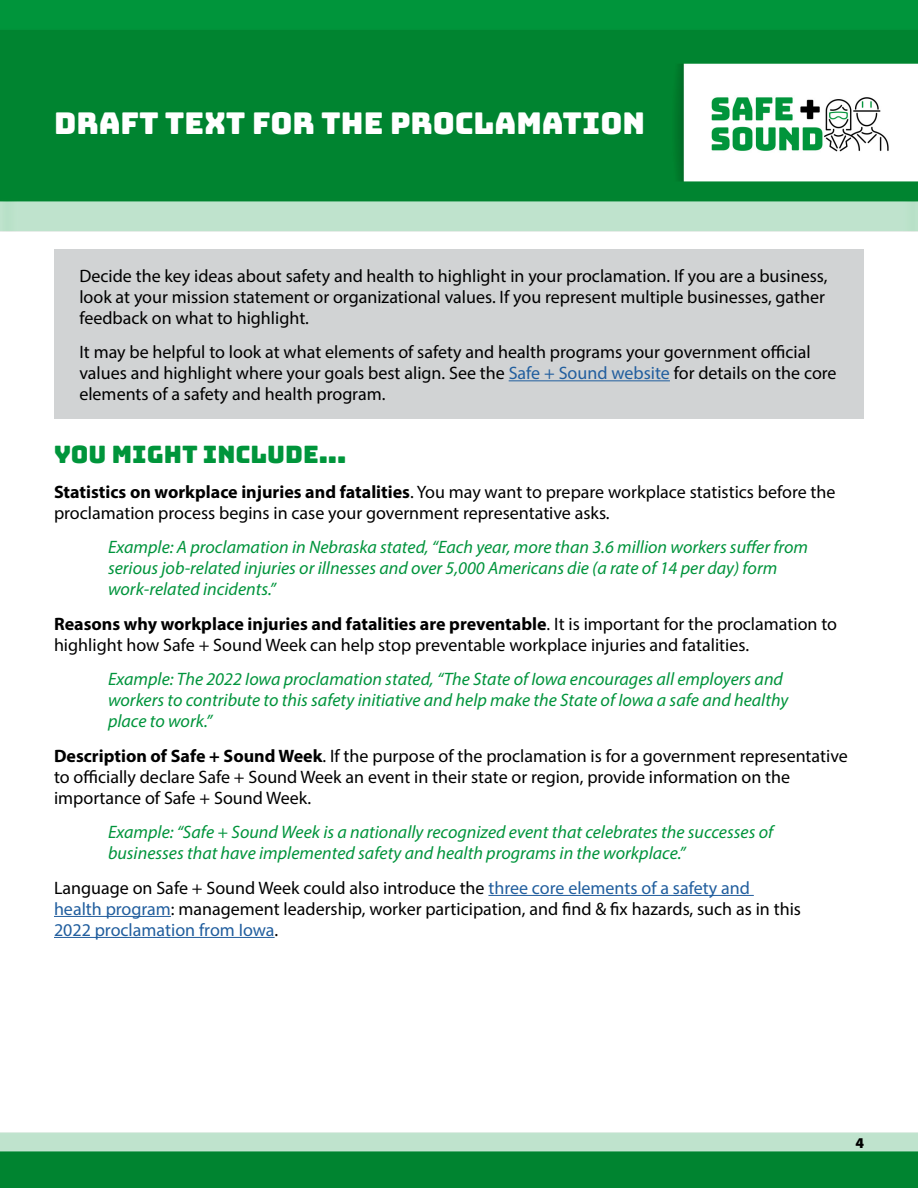
<style>
.page{position:relative;width:918px;height:1188px;background:#fff}
.page>*{position:absolute;margin:0;border:0;box-sizing:border-box;transform-origin:0 0}
.t1{font:30px "Bungee";color:#fff}
.t2{font:24px "Bungee";color:#00953b}
.t3{font:18px/21px "Myriad Pro";color:#000}
.t4{font:italic 18px/21px "Myriad Pro";color:#00943c}
.t5{font:900 15px "Myriad Pro";color:#000}
.s1{color:#215e9e}
.s2{font-weight:700}
</style>
<div class="page">
<img style="left:0;top:0;width:918px;height:1188px">
<div style="left:54px;top:249px;width:810px;height:170px;background:#d1d3d4"></div>
<hr style="left:488px;top:895px;width:266px;height:1px;background:#215e9e">
<hr style="left:54px;top:916px;width:117px;height:1px;background:#215e9e">
<hr style="left:54px;top:937px;width:221px;height:1px;background:#215e9e">
<hr style="left:509px;top:380px;width:161px;height:1px;background:#215e9e">
<h1 class="t1" style="left:54px;top:106px;width:593px">DRAFT TEXT FOR THE PROCLAMATION</h1>
<p class="t3" style="left:79px;top:265px;width:750px">Decide the key ideas about safety and health to highlight in your proclamation. If you are a business, look at your mission statement or organizational values. If you represent multiple businesses, gather feedback on what to highlight.</p>
<p class="t3" style="left:79px;top:341px;width:759px">It may be helpful to look at what elements of safety and health programs your government official values and highlight where your goals best align. See the <span class="s1">Safe + Sound website</span> for details on the core elements of a safety and health program.</p>
<h2 class="t2" style="left:54px;top:441px;width:294px">YOU MIGHT INCLUDE...</h2>
<p class="t3" style="left:54px;top:481px;width:783px"><span class="s2">Statistics on workplace injuries and fatalities</span>. You may want to prepare workplace statistics before the proclamation process begins in case your government representative asks.</p>
<p class="t4" style="left:108px;top:536px;width:702px">Example: A proclamation in Nebraska stated, “Each year, more than 3.6 million workers suffer from serious job-related injuries or illnesses and over 5,000 Americans die (a rate of 14 per day) form work-related incidents.”</p>
<p class="t3" style="left:54px;top:613px;width:785px"><span class="s2">Reasons why workplace injuries and fatalities are preventable</span>. It is important for the proclamation to highlight how Safe + Sound Week can help stop preventable workplace injuries and fatalities.</p>
<p class="t4" style="left:108px;top:668px;width:682px">Example: The 2022 Iowa proclamation stated, “The State of Iowa encourages all employers and workers to contribute to this safety initiative and help make the State of Iowa a safe and healthy place to work.”</p>
<p class="t3" style="left:54px;top:745px;width:795px"><span class="s2">Description of Safe + Sound Week</span>. If the purpose of the proclamation is for a government representative to officially declare Safe + Sound Week an event in their state or region, provide information on the importance of Safe + Sound Week.</p>
<p class="t4" style="left:108px;top:821px;width:667px">Example: “Safe + Sound Week is a nationally recognized event that celebrates the successes of businesses that have implemented safety and health programs in the workplace.”</p>
<p class="t3" style="left:54px;top:877px;width:749px">Language on Safe + Sound Week could also introduce the <span class="s1">three core elements of a safety and health program</span>: management leadership, worker participation, and find &amp; fix hazards, such as in this<br><span class="s1">2022 proclamation from Iowa</span>.</p>
<p class="t5" style="left:855px;top:1133px;width:10px">4</p>
</div>
